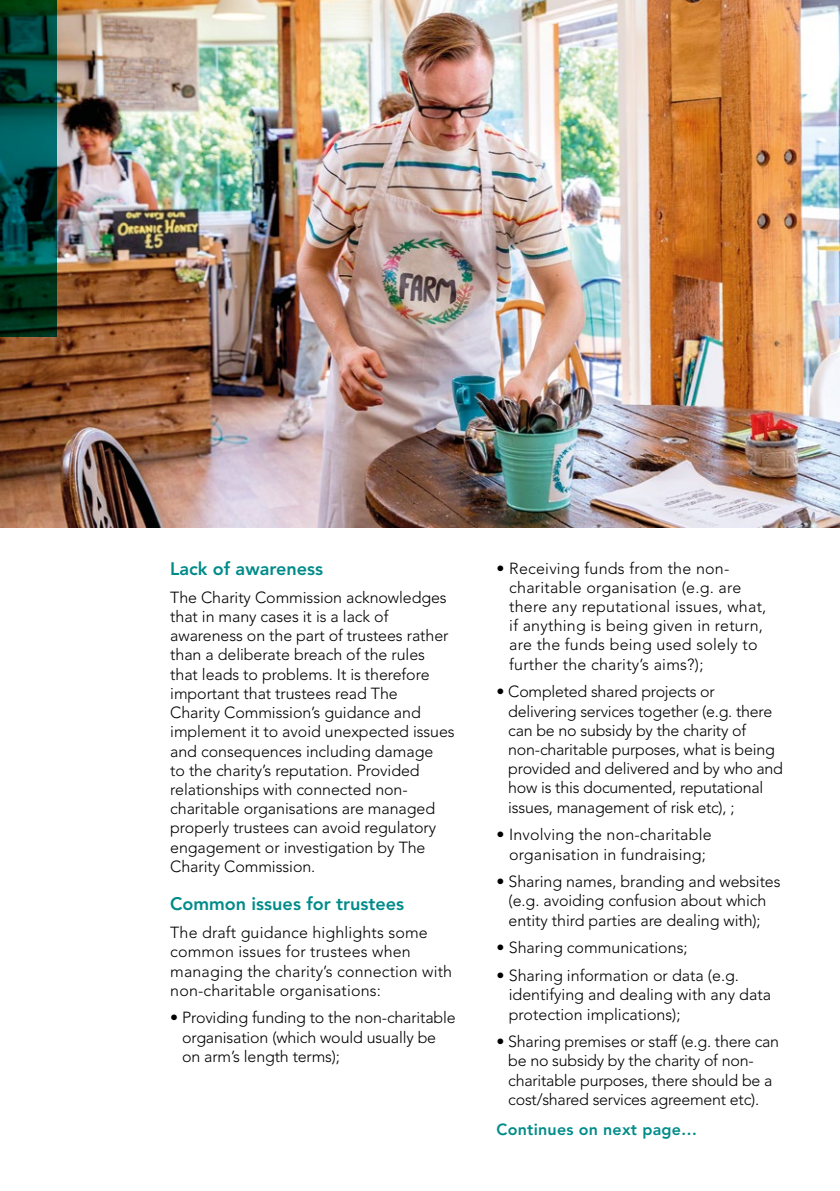
<style>
.page{position:relative;width:840px;height:1191px;background:#fff}
.page>*{position:absolute;margin:0;border:0;box-sizing:border-box;transform-origin:0 0}
.t1{font:800 18px "Avenir";color:#008b8a}
.t2{font:300 16px/19.2px "Avenir";letter-spacing:-.005em;color:#000}
.t3{font:300 16px/19.2px "Avenir";letter-spacing:.015em;color:#000}
.t4{font:800 16px "Avenir";letter-spacing:.015em;color:#008b8a}
</style>
<div class="page">
<img style="left:0;top:0;width:839px;height:527px">
<svg style="left:0;top:0;width:57px;height:336px;background:#003f36"></svg>
<p class="t1" style="left:170px;top:558px;width:154px">Lack of awareness</p>
<p class="t2" style="left:170px;top:588px;width:286px">The Charity Commission acknowledges that in many cases it is a lack of awareness on the part of trustees rather than a deliberate breach of the rules that leads to problems. It is therefore important that trustees read The<br>Charity Commission’s guidance and implement it to avoid unexpected issues and consequences including damage<br>to the charity’s reputation. Provided relationships with connected non&shy;charitable organisations are managed properly trustees can avoid regulatory engagement or investigation by The Charity Commission.</p>
<p class="t1" style="left:170px;top:893px;width:235px">Common issues for trustees</p>
<p class="t2" style="left:170px;top:923px;width:283px">The draft guidance highlights some common issues for trustees when managing the charity’s connection with non-charitable organisations:</p>
<p class="t2" style="left:182px;top:1008px;width:275px;text-indent:-12px">• Providing funding to the non-charitable organisation (which would usually be on arm’s length terms);</p>
<p class="t3" style="left:509px;top:558px;width:258px;text-indent:-13px">• Receiving funds from the non&shy;charitable organisation (e.g. are there any reputational issues, what, if anything is being given in return, are the funds being used solely to further the charity’s aims?);</p>
<p class="t2" style="left:508px;top:682px;width:276px;text-indent:-12px">• Completed shared projects or delivering services together (e.g. there can be no subsidy by the charity of non-charitable purposes, what is being provided and delivered and by who and how is this documented, reputational issues, management of risk etc), ;</p>
<p class="t2" style="left:496px;top:825px;width:216px;text-align:center">• Involving the non-charitable organisation in fundraising;</p>
<p class="t2" style="left:496px;top:872px;width:285px;text-align:center">• Sharing names, branding and websites (e.g. avoiding confusion about which entity third parties are dealing with);</p>
<p class="t2" style="left:496px;top:938px;width:192px">• Sharing communications;</p>
<p class="t2" style="left:508px;top:966px;width:263px;text-indent:-12px">• Sharing information or data (e.g. identifying and dealing with any data protection implications);</p>
<p class="t2" style="left:508px;top:1032px;width:272px;text-indent:-12px">• Sharing premises or staff (e.g. there can be no subsidy by the charity of non&shy;charitable purposes, there should be a cost/shared services agreement etc).</p>
<p class="t4" style="left:496px;top:1119px;width:202px">Continues on next page…</p>
</div>
